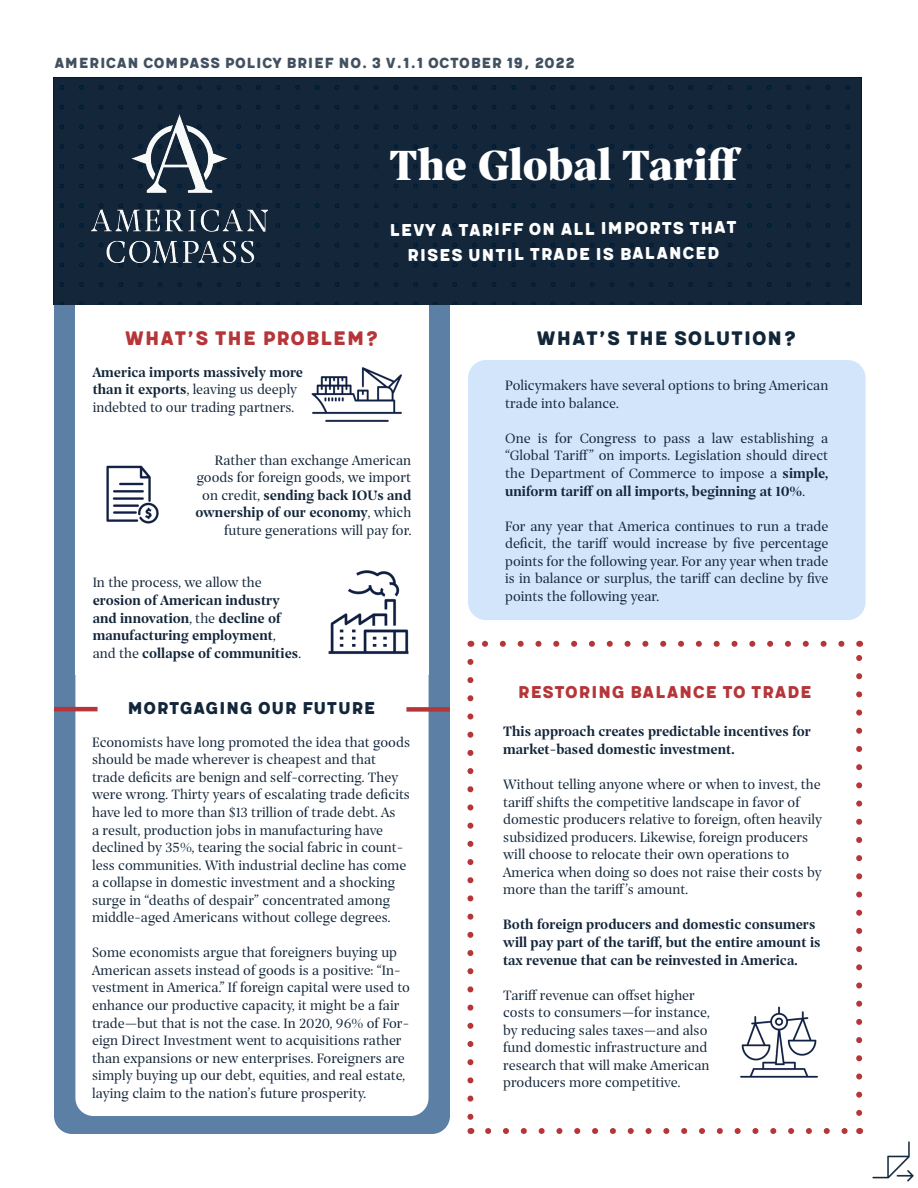
<style>
.page{position:relative;width:918px;height:1188px;background:#fff}
.page>*{position:absolute;margin:0;border:0;box-sizing:border-box;transform-origin:0 0}
.t1{font:900 45px "Prospectus Std";color:#fff}
.t2{font:24px "Meltow San 300";color:#122639}
.t3{font:24px "Meltow San 300";color:#b63538}
.t4{font:21px/25.2px "Meltow San 300";color:#fff;text-align:center}
.t5{font:21px "Meltow San 300";color:#b63538}
.t6{font:21px "Meltow San 300";color:#13263a}
.t7{font:18px "Meltow San 300";color:#425161}
.t8{font:14.7px/17.5px "Prospectus Std";color:#13263a}
.t9{font:14.7px/17.5px "Prospectus Std Bld";color:#13263a}
.s1{font-family:"Prospectus Std Bld"}
.s2{font-family:"Prospectus Std"}
</style>
<div class="page">
<div style="left:54px;top:280px;width:396px;height:854px;background:#5c80a5;border-radius:18px"></div>
<div style="left:75px;top:305px;width:354px;height:370px;background:#fff"></div>
<div style="left:54px;top:77px;width:808px;height:228px;background:#13263a"></div>
<img style="left:91px;top:114px;width:176px;height:149px">
<svg style="left:467px;top:662px;width:6px;height:458px"></svg>
<svg style="left:488px;top:1128px;width:360px;height:6px"></svg>
<svg style="left:856px;top:655px;width:6px;height:458px"></svg>
<svg style="left:482px;top:641px;width:359px;height:6px"></svg>
<div style="left:75px;top:645px;width:354px;height:471px;background:#fff;border-radius:18px"></div>
<div style="left:468px;top:360px;width:398px;height:260px;background:#d2e5fa;border-radius:18px"></div>
<hr style="left:54px;top:707px;width:44px;height:4px;background:#b63538">
<div style="left:406px;top:707px;width:44px;height:5px;background:#b63538"></div>
<img style="left:740px;top:1006px;width:78px;height:72px">
<img style="left:872px;top:1141px;width:42px;height:41px">
<img style="left:106px;top:465px;width:53px;height:59px">
<img style="left:328px;top:570px;width:81px;height:85px">
<img style="left:311px;top:367px;width:91px;height:55px">
<p class="t7" style="left:54px;top:51px;width:523px">American Compass Policy Brief No. 3 v.1.1 October 19, 2022</p>
<p class="t1" style="left:389px;top:130px;width:354px">The Global Tariff</p>
<p class="t4" style="left:389px;top:219px;width:349px;rotate:-1deg">LEVY A TARIFF ON ALL IMPORTS THAT<br>RISES UNTIL TRADE IS BALANCED</p>
<p class="t3" style="left:124px;top:323px;width:257px">What’s the Problem?</p>
<p class="t8" style="left:93px;top:363px;width:212px"><span class="s1">America imports massively more than it exports</span>, leaving us deeply indebted to our trading partners.</p>
<p class="t8" style="left:195px;top:451px;width:217px;text-align:right">Rather than exchange American goods for foreign goods, we import on credit, <span class="s1">sending back IOUs and ownership of our economy</span>, which future generations will pay for.</p>
<p class="t9" style="left:93px;top:573px;width:210px"><span class="s2">In the process, we allow the </span>erosion of American industry and innovation<span class="s2">, the</span> decline of manufacturing employment<span class="s2">, and the</span> collapse of communities<span class="s2">.</span></p>
<p class="t6" style="left:127px;top:695px;width:250px">Mortgaging Our Future</p>
<p class="t8" style="left:92px;top:733px;width:320px">Economists have long promoted the idea that goods should be made wherever is cheapest and that trade deficits are benign and self-correcting. They were wrong. Thirty years of escalating trade deficits have led to more than $13 trillion of trade debt. As<br>a result, production jobs in manufacturing have declined by 35%, tearing the social fabric in count&shy;less communities. With industrial decline has come a collapse in domestic investment and a shocking surge in “deaths of despair” concentrated among middle-aged Americans without college degrees.</p>
<p class="t8" style="left:92px;top:943px;width:319px">Some economists argue that foreigners buying up American assets instead of goods is a positive: “In&shy;vestment in America.” If foreign capital were used to enhance our productive capacity, it might be a fair trade—but that is not the case. In 2020, 96% of For&shy;eign Direct Investment went to acquisitions rather than expansions or new enterprises. Foreigners are simply buying up our debt, equities, and real estate, laying claim to the nation’s future prosperity.</p>
<p class="t2" style="left:536px;top:323px;width:263px">What’s the Solution?</p>
<p class="t8" style="left:505px;top:376px;width:325px">Policymakers have several options to bring American trade into balance.</p>
<p class="t8" style="left:505px;top:429px;width:325px;text-align:justify">One is for Congress to pass a law establishing a “Global Tariff” on imports. Legislation should direct the Department of Commerce to impose a <span class="s1">simple, uniform tariff on all imports, beginning at 10%</span>.</p>
<p class="t8" style="left:505px;top:517px;width:325px;text-align:justify">For any year that America continues to run a trade deficit, the tariff would increase by five percentage points for the following year. For any year when trade is in balance or surplus, the tariff can decline by five points the following year.</p>
<p class="t5" style="left:518px;top:679px;width:296px">Restoring Balance to Trade</p>
<p class="t9" style="left:503px;top:722px;width:309px">This approach creates predictable incentives for market-based domestic investment.</p>
<p class="t8" style="left:503px;top:775px;width:320px">Without telling anyone where or when to invest, the tariff shifts the competitive landscape in favor of domestic producers relative to foreign, often heavily subsidized producers. Likewise, foreign producers will choose to relocate their own operations to America when doing so does not raise their costs by more than the tariff’s amount.</p>
<p class="t9" style="left:503px;top:915px;width:319px">Both foreign producers and domestic consumers will pay part of the tariff, but the entire amount is tax revenue that can be reinvested in America.</p>
<p class="t8" style="left:503px;top:986px;width:208px">Tariff revenue can offset higher costs to consumers—for instance, by reducing sales taxes—and also fund domestic infrastructure and research that will make American producers more competitive.</p>
</div>
